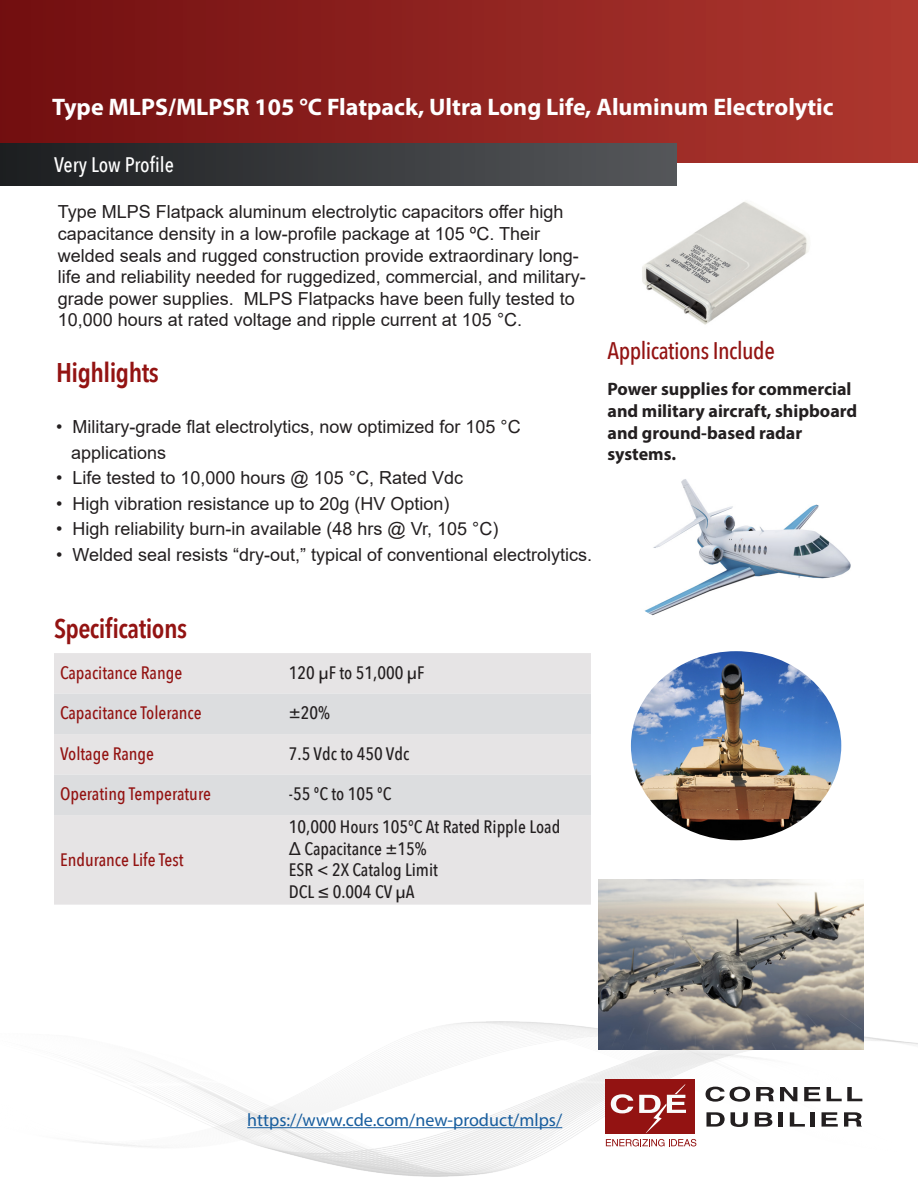
<style>
.page{position:relative;width:918px;height:1188px;background:#fff}
.page>*{position:absolute;margin:0;border:0;box-sizing:border-box;transform-origin:0 0}
.Section_Header{font:600 27px "Avenir Next Condensed";letter-spacing:-.02em;color:#931312}
.t1{font:700 24px "Myriad Pro";color:#fff}
.t2{font:500 24px "Avenir Next Condensed";letter-spacing:-.02em;color:#931312}
.Sub_Title{font:500 21px "Avenir Next Condensed";color:#fff}
.Body{font:18px/21.6px "Arial";color:#231f20}
.Section_Header-2{font:18px "Arial";color:#231f20}
.Chart_Text{font:500 18px "Avenir Next Condensed";color:#231f20}
.Chart_Item{font:500 18px "Avenir Next Condensed";color:#931312}
.t3{font:700 18px/21.6px "Myriad Pro";color:#231f20}
.t4{font:18px "Myriad Pro";color:#175d9e}
</style>
<div class="page">
<img style="left:82px;top:1021px;width:836px;height:155px">
<div style="left:605px;top:1079px;width:90px;height:54px;background:#931312"></div>
<svg style="left:611px;top:1094px;width:22px;height:19px"></svg>
<svg style="left:639px;top:1084px;width:47px;height:49px"></svg>
<svg style="left:606px;top:1139px;width:90px;height:7px"></svg>
<svg style="left:706px;top:1087px;width:44px;height:15px"></svg>
<svg style="left:756px;top:1087px;width:18px;height:14px"></svg>
<svg style="left:780px;top:1087px;width:17px;height:14px"></svg>
<svg style="left:804px;top:1087px;width:16px;height:14px"></svg>
<svg style="left:827px;top:1087px;width:35px;height:14px"></svg>
<svg style="left:706px;top:1112px;width:19px;height:15px"></svg>
<svg style="left:731px;top:1112px;width:17px;height:15px"></svg>
<svg style="left:755px;top:1112px;width:17px;height:15px"></svg>
<hr style="left:779px;top:1112px;width:4px;height:15px;background:#231f20">
<svg style="left:790px;top:1112px;width:15px;height:15px"></svg>
<div style="left:810px;top:1112px;width:5px;height:15px;background:#231f20"></div>
<svg style="left:822px;top:1112px;width:16px;height:15px"></svg>
<svg style="left:844px;top:1112px;width:18px;height:15px"></svg>
<div style="left:0;top:0;width:918px;height:162px;background:linear-gradient(to right,#710f10,#ae372f)"></div>
<div style="left:0;top:144px;width:674px;height:42px;background:linear-gradient(to right,#1c1e20,#55575a)"></div>
<div style="left:54px;top:653px;width:537px;height:252px;background:#e6e4e5"></div>
<svg style="left:54px;top:694px;width:537px;height:121px;background:#dfdfe1"></svg>
<img style="left:644px;top:479px;width:207px;height:137px">
<hr style="left:247px;top:1127px;width:315px;height:1px;background:#175d9e">
<img style="left:642px;top:201px;width:167px;height:124px">
<img style="left:631px;top:651px;width:210px;height:189px">
<img style="left:598px;top:879px;width:266px;height:171px">
<p class="t1" style="left:52px;top:91px;width:783px">Type MLPS/MLPSR 105 °C Flatpack, Ultra Long Life, Aluminum Electrolytic</p>
<p class="Sub_Title" style="left:54px;top:152px;width:121px">Very Low Profile</p>
<p class="Body" style="left:58px;top:201px;width:530px">Type MLPS Flatpack aluminum electrolytic capacitors offer high capacitance density in a low-profile package at 105 ºC. Their welded seals and rugged construction provide extraordinary long&shy;life and reliability needed for ruggedized, commercial, and military&shy;grade power supplies. MLPS Flatpacks have been fully tested to 10,000 hours at rated voltage and ripple current at 105 °C.</p>
<p class="Section_Header" style="left:56px;top:349px;width:104px">Highlights</p>
<p class="Section_Header-2" style="left:56px;top:414px;width:466px">• Military-grade flat electrolytics, now optimized for 105 °C</p>
<p class="Section_Header-2" style="left:71px;top:440px;width:97px">applications</p>
<p class="Section_Header-2" style="left:56px;top:465px;width:408px">• Life tested to 10,000 hours @ 105 °C, Rated Vdc</p>
<p class="Section_Header-2" style="left:56px;top:491px;width:395px">• High vibration resistance up to 20g (HV Option)</p>
<p class="Section_Header-2" style="left:56px;top:516px;width:444px">• High reliability burn-in available (48 hrs @ Vr, 105 °C)</p>
<p class="Section_Header-2" style="left:56px;top:542px;width:538px">• Welded seal resists “dry-out,” typical of conventional electrolytics.</p>
<p class="t2" style="left:608px;top:336px;width:169px">Applications Include</p>
<p class="t3" style="left:608px;top:378px;width:251px">Power supplies for commercial and military aircraft, shipboard and ground-based radar systems.</p>
<p class="Section_Header" style="left:54px;top:606px;width:135px">Specifications</p>
<p class="Chart_Item" style="left:60px;top:662px;width:124px">Capacitance Range</p>
<p class="Chart_Text" style="left:289px;top:662px;width:137px">120 μF to 51,000 μF</p>
<p class="Chart_Item" style="left:60px;top:702px;width:143px">Capacitance Tolerance</p>
<p class="Chart_Text" style="left:289px;top:702px;width:43px">±20%</p>
<p class="Chart_Item" style="left:60px;top:743px;width:96px">Voltage Range</p>
<p class="Chart_Text" style="left:289px;top:743px;width:122px">7.5 Vdc to 450 Vdc</p>
<p class="Chart_Item" style="left:60px;top:783px;width:152px">Operating Temperature</p>
<p class="Chart_Text" style="left:289px;top:783px;width:104px">-55 ºC to 105 ºC</p>
<p class="Chart_Item" style="left:60px;top:848px;width:125px">Endurance Life Test</p>
<p class="Chart_Text" style="left:289px;top:816px;width:273px">10,000 Hours 105°C At Rated Ripple Load</p>
<p class="Chart_Text" style="left:289px;top:838px;width:139px">Δ Capacitance ±15%</p>
<p class="Chart_Text" style="left:289px;top:859px;width:151px">ESR &lt; 2X Catalog Limit</p>
<p class="Chart_Text" style="left:289px;top:881px;width:127px">DCL ≤ 0.004 CV μA</p>
<p class="t4" style="left:247px;top:1109px;width:316px">https://www.cde.com/new-product/mlps/</p>
</div>
